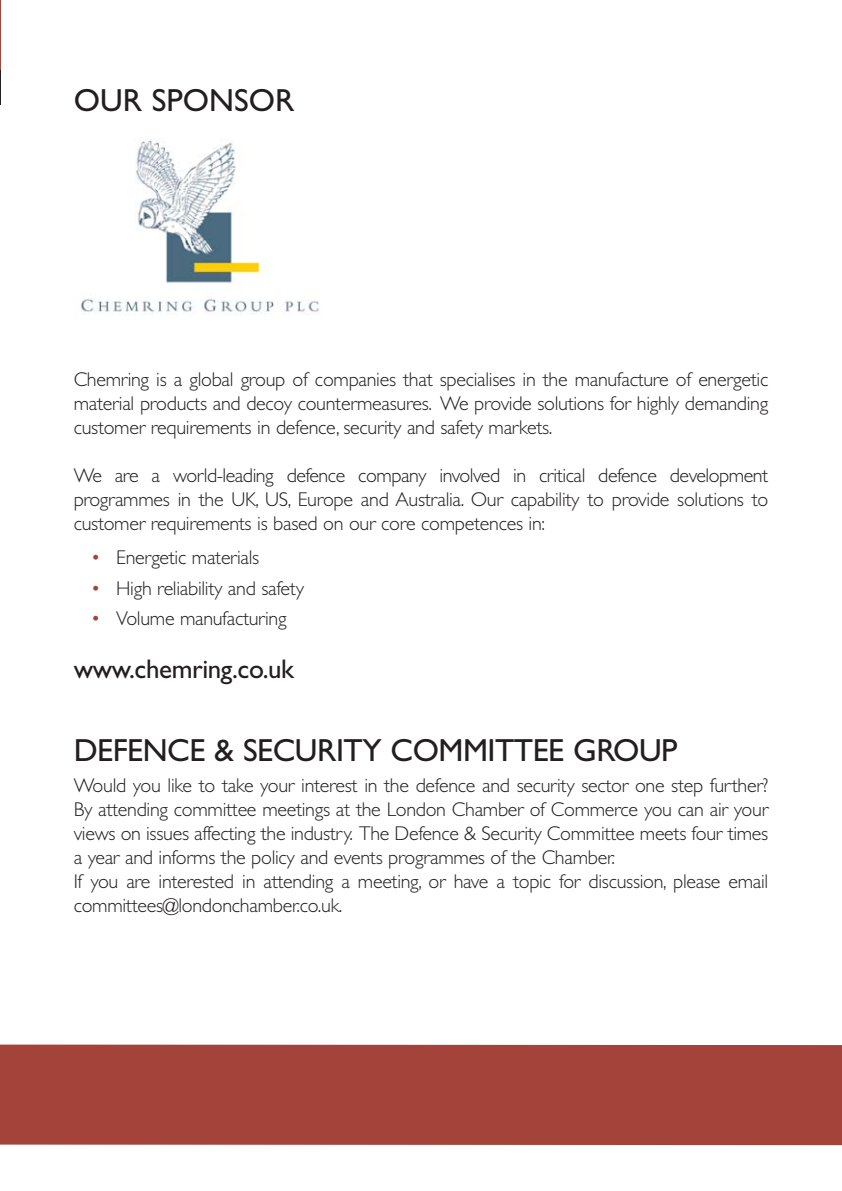
<style>
.page{position:relative;width:842px;height:1191px;background:#fff}
.page>*{position:absolute;margin:0;border:0;box-sizing:border-box;transform-origin:0 0}
.t1{font:32px "Gill Sans CE";letter-spacing:-.015em;color:#231f20}
.t2{font:27px "Gill Sans CE";letter-spacing:-.015em;color:#231f20}
.t3{font:300 20px/24px "Gill Sans CE";letter-spacing:-.015em;color:#231f20;text-align:justify}
.s1{color:#a34339}
</style>
<div class="page">
<hr style="left:0;top:0;width:1px;height:101px;background:#a34339">
<div style="left:0;top:1044px;width:842px;height:102px;background:#a34339"></div>
<img style="left:80px;top:139px;width:239px;height:174px">
<hr style="left:0;top:70px;width:1px;height:34px;background:#231f20">
<p class="t1" style="left:74px;top:88px;width:222px">OUR SPONSOR</p>
<p class="t3" style="left:74px;top:369px;width:696px">Chemring is a global group of companies that specialises in the manufacture of energetic material products and decoy countermeasures. We provide solutions for highly demanding customer requirements in defence, security and safety markets.</p>
<p class="t3" style="left:74px;top:465px;width:696px">We are a world-leading defence company involved in critical defence development programmes in the UK, US, Europe and Australia. Our capability to provide solutions to customer requirements is based on our core competences in:</p>
<p class="t3" style="left:91px;top:547px;width:170px"><span class="s1">•</span> Energetic materials</p>
<p class="t3" style="left:91px;top:578px;width:215px"><span class="s1">•</span> High reliability and safety</p>
<p class="t3" style="left:91px;top:608px;width:197px"><span class="s1">•</span> Volume manufacturing</p>
<p class="t2" style="left:74px;top:658px;width:222px">www.chemring.co.uk</p>
<p class="t1" style="left:74px;top:738px;width:605px">DEFENCE &amp; SECURITY COMMITTEE GROUP</p>
<p class="t3" style="left:74px;top:775px;width:696px;text-align:left">Would you like to take your interest in the defence and security sector one step further?<br>By attending committee meetings at the London Chamber of Commerce you can air your views on issues affecting the industry. The Defence &amp; Security Committee meets four times a year and informs the policy and events programmes of the Chamber.<br>If you are interested in attending a meeting, or have a topic for discussion, please email committees@londonchamber.co.uk.</p>
</div>
